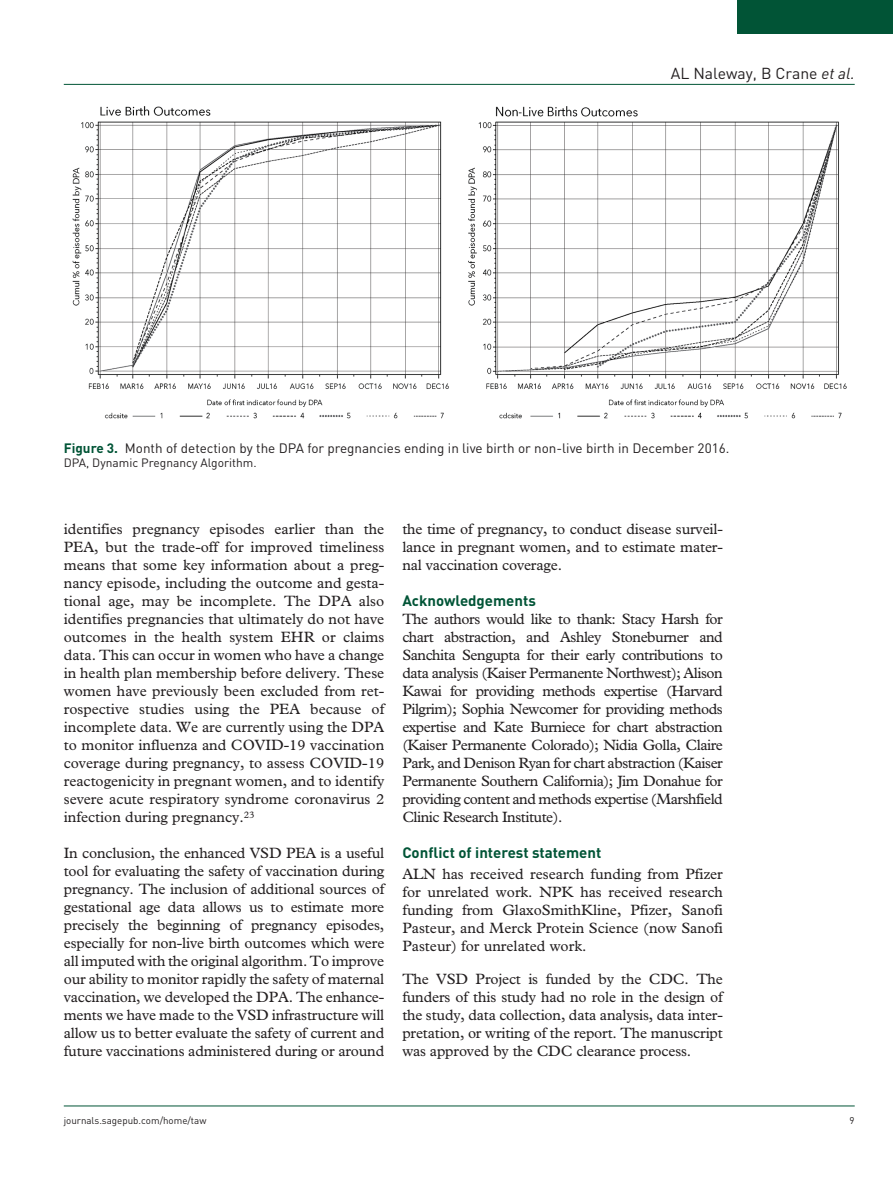
<style>
.page{position:relative;width:893px;height:1191px;background:#fff}
.page>*{position:absolute;margin:0;border:0;box-sizing:border-box;transform-origin:0 0}
.t1{font:15.75px "DIN";color:#231f20}
.t2{font:15px/18px "Plantin Std";letter-spacing:-.01em;color:#231f20;text-align:justify}
.t3{font:700 15px "DIN";color:#015436}
.t4{font:13.5px "DIN";color:#231f20}
.t5{font:12px "DIN";color:#231f20}
.t6{font:9.75px "DIN";color:#231f20}
.s1{font-style:italic}
.s2{font-weight:700;color:#015436}
</style>
<div class="page">
<hr style="left:64px;top:84px;width:791px;height:1px;background:#015436">
<hr style="left:64px;top:1105px;width:791px;height:1px;background:#015436">
<div style="left:738px;top:0;width:155px;height:34px;background:#015436"></div>
<img style="left:72px;top:106px;width:774px;height:313px">
<p class="t1" style="left:671px;top:63px;width:185px">AL Naleway, B Crane <span class="s1">et al.</span></p>
<p class="t4" style="left:64px;top:439px;width:667px"><span class="s2">Figure 3.</span> Month of detection by the DPA for pregnancies ending in live birth or non-live birth in December 2016.</p>
<p class="t5" style="left:64px;top:455px;width:194px">DPA, Dynamic Pregnancy Algorithm.</p>
<p class="t2" style="left:64px;top:520px;width:322px">identifies pregnancy episodes earlier than the PEA, but the trade-off for improved timeliness means that some key information about a preg&shy;nancy episode, including the outcome and gesta&shy;tional age, may be incomplete. The DPA also identifies pregnancies that ultimately do not have outcomes in the health system EHR or claims data. This can occur in women who have a change in health plan membership before delivery. These women have previously been excluded from ret&shy;rospective studies using the PEA because of incomplete data. We are currently using the DPA to monitor influenza and COVID-19 vaccination coverage during pregnancy, to assess COVID-19 reactogenicity in pregnant women, and to identify severe acute respiratory syndrome coronavirus 2 infection during pregnancy.<sup>23</sup></p>
<p class="t2" style="left:64px;top:844px;width:322px">In conclusion, the enhanced VSD PEA is a useful tool for evaluating the safety of vaccination during pregnancy. The inclusion of additional sources of gestational age data allows us to estimate more precisely the beginning of pregnancy episodes, especially for non-live birth outcomes which were all imputed with the original algorithm. To improve our ability to monitor rapidly the safety of maternal vaccination, we developed the DPA. The enhance&shy;ments we have made to the VSD infrastructure will allow us to better evaluate the safety of current and future vaccinations administered during or around</p>
<p class="t2" style="left:402px;top:520px;width:322px">the time of pregnancy, to conduct disease surveil&shy;lance in pregnant women, and to estimate mater&shy;nal vaccination coverage.</p>
<p class="t3" style="left:402px;top:591px;width:135px">Acknowledgements</p>
<p class="t2" style="left:402px;top:610px;width:322px">The authors would like to thank: Stacy Harsh for chart abstraction, and Ashley Stoneburner and Sanchita Sengupta for their early contributions to data analysis (Kaiser Permanente Northwest); Alison Kawai for providing methods expertise (Harvard Pilgrim); Sophia Newcomer for providing methods expertise and Kate Burniece for chart abstraction (Kaiser Permanente Colorado); Nidia Golla, Claire Park, and Denison Ryan for chart abstraction (Kaiser Permanente Southern California); Jim Donahue for providing content and methods expertise (Marshfield Clinic Research Institute).</p>
<p class="t3" style="left:402px;top:843px;width:201px">Conflict of interest statement</p>
<p class="t2" style="left:402px;top:865px;width:322px">ALN has received research funding from Pfizer for unrelated work. NPK has received research funding from GlaxoSmithKline, Pfizer, Sanofi Pasteur, and Merck Protein Science (now Sanofi Pasteur) for unrelated work.</p>
<p class="t2" style="left:402px;top:970px;width:322px">The VSD Project is funded by the CDC. The funders of this study had no role in the design of the study, data collection, data analysis, data inter&shy;pretation, or writing of the report. The manuscript was approved by the CDC clearance process.</p>
<p class="t6" style="left:64px;top:1114px;width:144px">journals.sagepub.com/home/taw</p>
<p class="t6" style="left:850px;top:1114px;width:7px">9</p>
</div>
